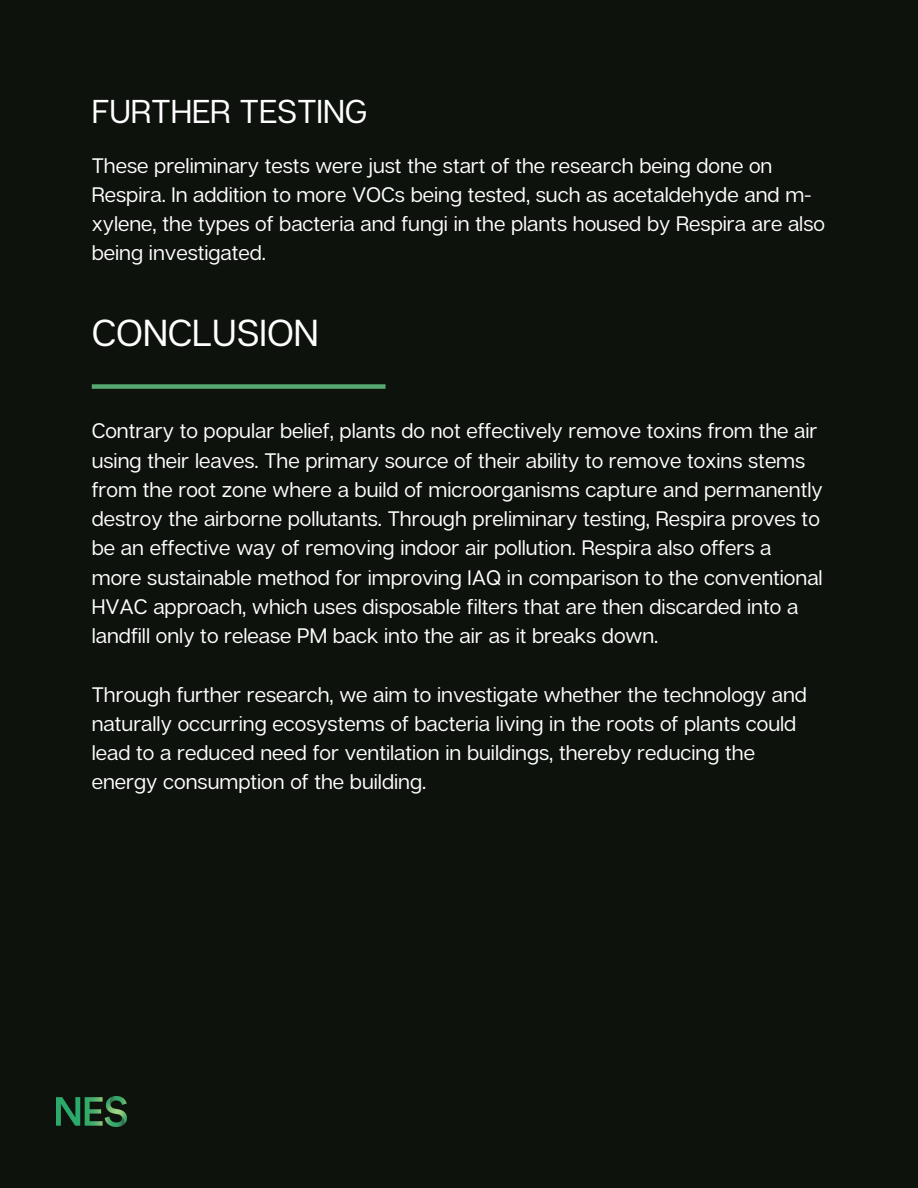
<style>
.page{position:relative;width:918px;height:1188px;background:#0d120d}
.page>*{position:absolute;margin:0;border:0;box-sizing:border-box;transform-origin:0 0}
.t1{font:37.5px "Articulat CF";color:#fff}
.t2{font:33px "Articulat CF";color:#fff}
.t3{font:21px/29.2px "Articulat CF";color:#fff}
</style>
<div class="page">
<div style="left:92px;top:384px;width:294px;height:5px;background:#56aa71"></div>
<img style="left:57px;top:1096px;width:70px;height:31px">
<p class="t2" style="left:92px;top:91px;width:277px">FURTHER TESTING</p>
<p class="t3" style="left:92px;top:150px;width:735px">These preliminary tests were just the start of the research being done on Respira. In addition to more VOCs being tested, such as acetaldehyde and m&shy;xylene, the types of bacteria and fungi in the plants housed by Respira are also being investigated.</p>
<p class="t1" style="left:92px;top:309px;width:228px">CONCLUSION</p>
<p class="t3" style="left:92px;top:416px;width:733px">Contrary to popular belief, plants do not effectively remove toxins from the air using their leaves. The primary source of their ability to remove toxins stems from the root zone where a build of microorganisms capture and permanently destroy the airborne pollutants. Through preliminary testing, Respira proves to be an effective way of removing indoor air pollution. Respira also offers a more sustainable method for improving IAQ in comparison to the conventional HVAC approach, which uses disposable filters that are then discarded into a landfill only to release PM back into the air as it breaks down.</p>
<p class="t3" style="left:92px;top:679px;width:717px">Through further research, we aim to investigate whether the technology and naturally occurring ecosystems of bacteria living in the roots of plants could lead to a reduced need for ventilation in buildings, thereby reducing the energy consumption of the building.</p>
</div>
